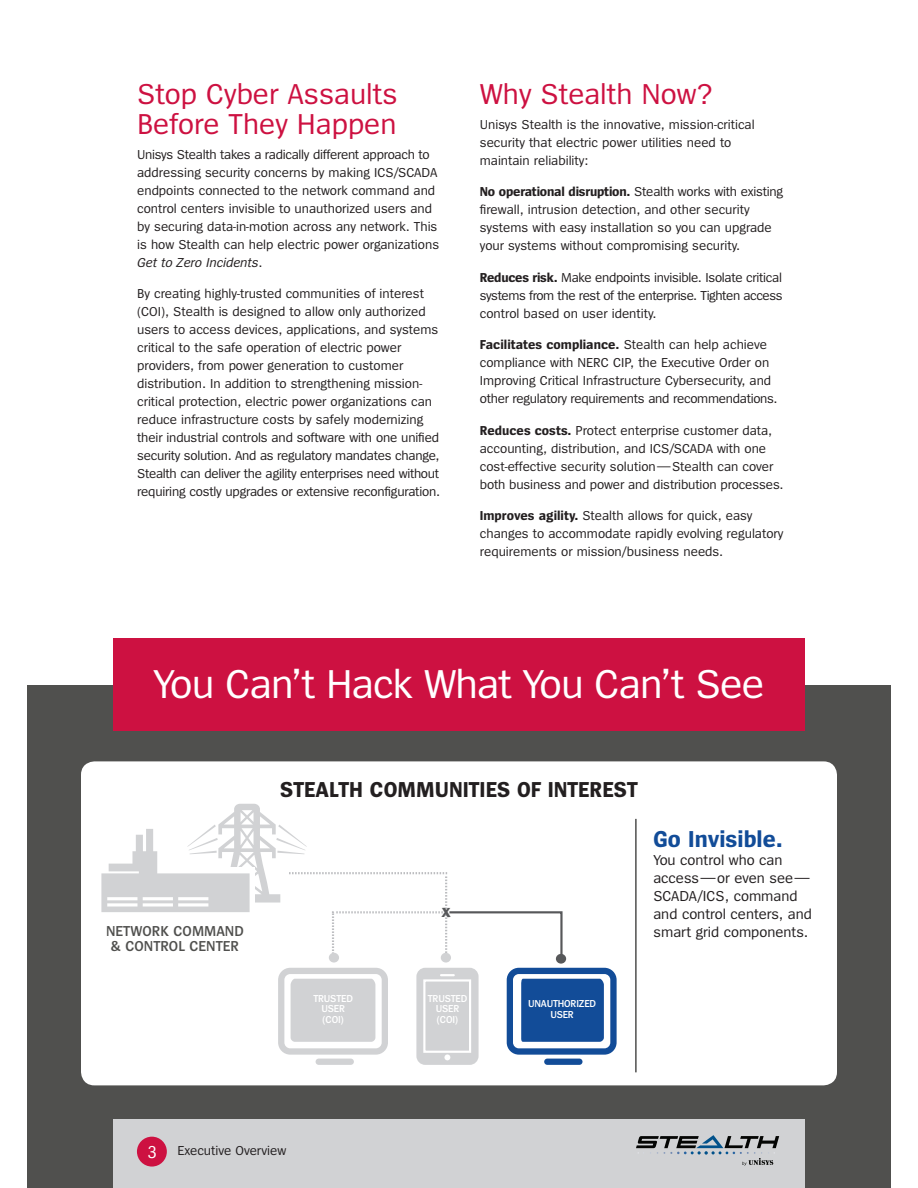
<style>
.page{position:relative;width:918px;height:1188px;background:#fff}
.page>*{position:absolute;margin:0;border:0;box-sizing:border-box;transform-origin:0 0}
.t1{font:42px "Spiegel";letter-spacing:-.02em;color:#fff}
.t2{font:30px/30px "Spiegel";color:#cd1141}
.t3{font:700 24px "Spiegel";color:#124c98}
.t4{font:700 22.5px "Spiegel";color:#231f20}
.t5{font:700 18px "Spiegel";color:#57585a}
.t6{font:15px/18px "Spiegel";color:#231f20}
.t7{font:600 15px/15px "Spiegel";color:#50504e;text-align:center}
.t8{font:13.5px/18px "Spiegel";color:#231f20}
.t9{font:600 10.5px/10.5px "Spiegel";letter-spacing:-.02em;color:#fff;text-align:center}
.s1{font-style:italic}
.s2{font-weight:700}
.s3{font-family:"Spiegel Cd";font-size:18px;color:#fff}
</style>
<div class="page">
<div style="left:27px;top:685px;width:864px;height:503px;background:#50504e"></div>
<div style="left:113px;top:638px;width:692px;height:93px;background:#cd1141"></div>
<div style="left:113px;top:1119px;width:692px;height:69px;background:#d1d2d4"></div>
<div style="left:137px;top:1137px;width:30px;height:30px;background:#cd1141;border-radius:50%"></div>
<svg style="left:636px;top:1135px;width:143px;height:31px"></svg>
<div style="left:81px;top:761px;width:756px;height:324px;background:#fff;border-radius:14px"></div>
<svg style="left:556px;top:954px;width:10px;height:10px"></svg>
<svg style="left:278px;top:968px;width:110px;height:87px"></svg>
<div style="left:316px;top:1059px;width:38px;height:6px;background:#d1d2d4;border-radius:3px"></div>
<svg style="left:416px;top:968px;width:63px;height:97px;background:#d5d5d7"></svg>
<div style="left:423px;top:979px;width:48px;height:74px;background:#d1d2d4;border:2px solid #fff"></div>
<svg style="left:507px;top:968px;width:110px;height:87px"></svg>
<div style="left:544px;top:1059px;width:39px;height:6px;background:#124c98;border-radius:3px"></div>
<svg style="left:101px;top:804px;width:463px;height:157px"></svg>
<hr style="left:635px;top:819px;width:2px;height:253px;background:#50504e">
<h2 class="t2" style="left:137px;top:80px;width:262px">Stop Cyber Assaults<br>Before They Happen</h2>
<p class="t8" style="left:137px;top:146px;width:304px">Unisys Stealth takes a radically different approach to addressing security concerns by making ICS/SCADA endpoints connected to the network command and control centers invisible to unauthorized users and by securing data-in-motion across any network. This is how Stealth can help electric power organizations <span class="s1">Get to Zero Incidents</span>.</p>
<p class="t8" style="left:137px;top:285px;width:305px">By creating highly-trusted communities of interest (COI), Stealth is designed to allow only authorized users to access devices, applications, and systems critical to the safe operation of electric power providers, from power generation to customer distribution. In addition to strengthening mission&shy;critical protection, electric power organizations can reduce infrastructure costs by safely modernizing their industrial controls and software with one unified security solution. And as regulatory mandates change, Stealth can deliver the agility enterprises need without requiring costly upgrades or extensive reconfiguration.</p>
<h2 class="t2" style="left:480px;top:80px;width:234px">Why Stealth Now?</h2>
<p class="t8" style="left:480px;top:116px;width:276px">Unisys Stealth is the innovative, mission-critical security that electric power utilities need to maintain reliability:</p>
<p class="t8" style="left:480px;top:183px;width:305px"><span class="s2">No operational disruption.</span> Stealth works with existing firewall, intrusion detection, and other security systems with easy installation so you can upgrade your systems without compromising security.</p>
<p class="t8" style="left:480px;top:269px;width:304px;text-align:justify"><span class="s2">Reduces risk.</span> Make endpoints invisible. Isolate critical systems from the rest of the enterprise. Tighten access control based on user identity.</p>
<p class="t8" style="left:480px;top:336px;width:299px"><span class="s2">Facilitates compliance.</span> Stealth can help achieve compliance with NERC CIP, the Executive Order on Improving Critical Infrastructure Cybersecurity, and other regulatory requirements and recommendations.</p>
<p class="t8" style="left:480px;top:422px;width:305px"><span class="s2">Reduces costs.</span> Protect enterprise customer data, accounting, distribution, and ICS/SCADA with one cost-effective security solution—Stealth can cover both business and power and distribution processes.</p>
<p class="t8" style="left:480px;top:507px;width:305px"><span class="s2">Improves agility.</span> Stealth allows for quick, easy changes to accommodate rapidly evolving regulatory requirements or mission/business needs.</p>
<h1 class="t1" style="left:154px;top:663px;width:612px">You Can’t Hack What You Can’t See</h1>
<p class="t7" style="left:106px;top:924px;width:139px">NETWORK COMMAND &amp; CONTROL CENTER</p>
<h3 class="t4" style="left:280px;top:778px;width:359px">STEALTH COMMUNITIES OF INTEREST</h3>
<h3 class="t5" style="left:441px;top:902px;width:11px">x</h3>
<h3 class="t3" style="left:653px;top:827px;width:131px">Go Invisible.</h3>
<p class="t6" style="left:653px;top:851px;width:160px">You control who can access—or even see—<br>SCADA/ICS, command and control centers, and smart grid components.</p>
<p class="t9" style="left:313px;top:993px;width:41px">TRUSTED<br>USER (COI)</p>
<p class="t9" style="left:428px;top:993px;width:41px">TRUSTED<br>USER (COI)</p>
<p class="t9" style="left:528px;top:999px;width:69px">UNAUTHORIZED<br>USER</p>
<p class="t8" style="left:148px;top:1142px;width:140px"><span class="s3">3</span> Executive Overview</p>
</div>
